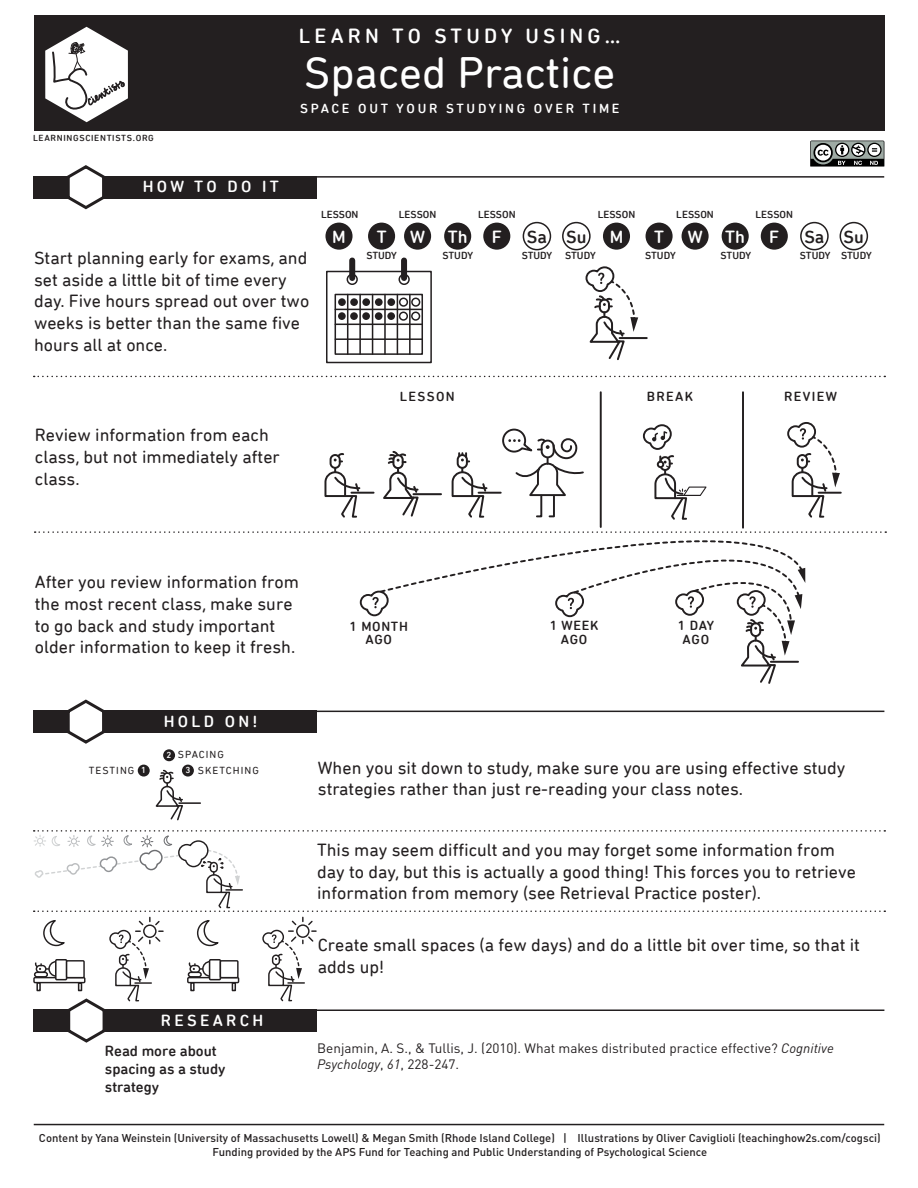
<style>
.page{position:relative;width:918px;height:1188px;background:#fff}
.page>*{position:absolute;margin:0;border:0;box-sizing:border-box;transform-origin:0 0}
.t1{font:45px "DIN Next Rounded LT Pro";color:#fff}
.t2{font:500 21px "DIN Next Rounded LT Pro";letter-spacing:.2em;color:#fff}
.t3{font:18px/21.6px "DIN Next Rounded LT Pro";color:#231f20}
.t4{font:500 18px "DIN Next Rounded LT Pro";color:#fff}
.t5{font:500 18px "DIN Next Rounded LT Pro";color:#231f20}
.t6{font:500 16.5px "DIN Next Rounded LT Pro";letter-spacing:.2em;color:#fff}
.t7{font:500 15px/18px "DIN Next Rounded LT Pro";color:#231f20}
.t8{font:13.5px/16.2px "DINOT";color:#231f20}
.t9{font:500 13.5px/13.5px "DIN Next Rounded LT Pro";letter-spacing:.05em;color:#231f20;text-align:center}
.t10{font:500 13.5px "DIN Next Rounded LT Pro";letter-spacing:.2em;color:#fff}
.t11{font:500 11.25px/13.5px "DINOT";color:#231f20;text-align:center}
.t12{font:500 10.5px "DIN Next Rounded LT Pro";color:#231f20}
.t13{font:10.5px "DIN Next Rounded LT Pro";letter-spacing:.1em;color:#231f20}
.t14{font:500 9px "DIN Next Rounded LT Pro";letter-spacing:.075em;color:#231f20}
.t15{font:500 9px "DIN Next Rounded LT Pro";color:#fff}
.s1{font-style:italic}
</style>
<div class="page">
<div style="left:34px;top:15px;width:850px;height:115px;background:#231f20"></div>
<div style="left:33px;top:977px;width:52px;height:6px;border:1px solid #231f20"></div>
<div style="left:34px;top:176px;width:283px;height:22px;background:#231f20"></div>
<hr style="left:34px;top:1124px;width:850px;height:1px;background:#231f20">
<svg style="left:64px;top:165px;width:43px;height:45px"></svg>
<div style="left:34px;top:711px;width:283px;height:22px;background:#231f20"></div>
<svg style="left:64px;top:699px;width:43px;height:45px"></svg>
<svg style="left:45px;top:27px;width:83px;height:95px"></svg>
<div style="left:138px;top:765px;width:12px;height:12px;background:#231f20;border-radius:50%"></div>
<div style="left:163px;top:749px;width:12px;height:12px;background:#231f20;border-radius:50%"></div>
<div style="left:182px;top:765px;width:12px;height:12px;background:#231f20;border-radius:50%"></div>
<svg style="left:34px;top:376px;width:851px;height:1px"></svg>
<svg style="left:155px;top:769px;width:29px;height:52px"></svg>
<hr style="left:179px;top:802px;width:21px;height:2px;background:#231f20">
<svg style="left:585px;top:266px;width:53px;height:95px"></svg>
<hr style="left:620px;top:337px;width:27px;height:2px;background:#231f20">
<svg style="left:34px;top:830px;width:851px;height:213px"></svg>
<hr style="left:600px;top:392px;width:2px;height:135px;background:#231f20">
<hr style="left:742px;top:392px;width:2px;height:136px;background:#231f20">
<div style="left:325px;top:223px;width:28px;height:27px;background:#231f20;border-radius:50%"></div>
<div style="left:368px;top:223px;width:27px;height:27px;background:#231f20;border-radius:50%"></div>
<div style="left:404px;top:223px;width:27px;height:27px;background:#231f20;border-radius:50%"></div>
<div style="left:444px;top:223px;width:27px;height:27px;background:#231f20;border-radius:50%"></div>
<div style="left:483px;top:223px;width:27px;height:27px;background:#231f20;border-radius:50%"></div>
<div style="left:523px;top:222px;width:28px;height:28px;border:2px solid #231f20;border-radius:50%"></div>
<div style="left:562px;top:222px;width:29px;height:28px;border:2px solid #231f20;border-radius:50%"></div>
<div style="left:603px;top:223px;width:27px;height:27px;background:#231f20;border-radius:50%"></div>
<div style="left:646px;top:223px;width:27px;height:27px;background:#231f20;border-radius:50%"></div>
<div style="left:682px;top:223px;width:27px;height:27px;background:#231f20;border-radius:50%"></div>
<div style="left:722px;top:223px;width:27px;height:27px;background:#231f20;border-radius:50%"></div>
<div style="left:761px;top:223px;width:27px;height:27px;background:#231f20;border-radius:50%"></div>
<div style="left:800px;top:222px;width:29px;height:28px;border:2px solid #231f20;border-radius:50%"></div>
<div style="left:840px;top:222px;width:28px;height:28px;border:2px solid #231f20;border-radius:50%"></div>
<div style="left:326px;top:271px;width:106px;height:92px;border:2px solid #231f20"></div>
<div style="left:335px;top:294px;width:88px;height:61px;border:2px solid #231f20"></div>
<hr style="left:335px;top:338px;width:87px;height:2px;background:#231f20">
<hr style="left:335px;top:324px;width:87px;height:1px;background:#231f20">
<hr style="left:335px;top:309px;width:87px;height:1px;background:#231f20">
<hr style="left:409px;top:294px;width:2px;height:60px;background:#231f20">
<hr style="left:397px;top:294px;width:1px;height:60px;background:#231f20">
<hr style="left:384px;top:294px;width:2px;height:60px;background:#231f20">
<hr style="left:372px;top:294px;width:1px;height:60px;background:#231f20">
<hr style="left:359px;top:294px;width:2px;height:60px;background:#231f20">
<hr style="left:347px;top:294px;width:1px;height:60px;background:#231f20">
<div style="left:338px;top:298px;width:8px;height:8px;background:#231f20;border-radius:50%"></div>
<div style="left:350px;top:298px;width:8px;height:8px;background:#231f20;border-radius:50%"></div>
<div style="left:362px;top:298px;width:8px;height:8px;background:#231f20;border-radius:50%"></div>
<div style="left:375px;top:298px;width:8px;height:8px;background:#231f20;border-radius:50%"></div>
<div style="left:387px;top:298px;width:8px;height:8px;background:#231f20;border-radius:50%"></div>
<div style="left:399px;top:298px;width:9px;height:9px;border:2px solid #231f20;border-radius:50%"></div>
<div style="left:411px;top:298px;width:9px;height:9px;border:2px solid #231f20;border-radius:50%"></div>
<div style="left:338px;top:312px;width:8px;height:8px;background:#231f20;border-radius:50%"></div>
<div style="left:350px;top:312px;width:8px;height:8px;background:#231f20;border-radius:50%"></div>
<div style="left:362px;top:312px;width:8px;height:8px;background:#231f20;border-radius:50%"></div>
<div style="left:375px;top:312px;width:8px;height:8px;background:#231f20;border-radius:50%"></div>
<div style="left:387px;top:312px;width:8px;height:8px;background:#231f20;border-radius:50%"></div>
<div style="left:399px;top:312px;width:9px;height:9px;border:2px solid #231f20;border-radius:50%"></div>
<div style="left:411px;top:312px;width:9px;height:9px;border:2px solid #231f20;border-radius:50%"></div>
<svg style="left:347px;top:275px;width:10px;height:9px"></svg>
<div style="left:347px;top:274px;width:11px;height:11px;border:2px solid #231f20;border-radius:50%"></div>
<svg style="left:399px;top:275px;width:10px;height:9px"></svg>
<div style="left:399px;top:274px;width:11px;height:11px;border:2px solid #231f20;border-radius:50%"></div>
<div style="left:349px;top:260px;width:6px;height:18px;background:#231f20"></div>
<div style="left:401px;top:260px;width:6px;height:18px;background:#231f20"></div>
<svg style="left:35px;top:421px;width:851px;height:263px"></svg>
<hr style="left:317px;top:176px;width:567px;height:2px;background:#231f20">
<hr style="left:317px;top:711px;width:567px;height:1px;background:#231f20">
<hr style="left:317px;top:1010px;width:567px;height:1px;background:#231f20">
<svg style="left:810px;top:141px;width:74px;height:26px"></svg>
<p class="t2" style="left:299px;top:23px;width:323px">LEARN TO STUDY USING…</p>
<h1 class="t1" style="left:304px;top:47px;width:313px">Spaced Practice</h1>
<p class="t14" style="left:33px;top:133px;width:122px">LEARNINGSCIENTISTS.ORG</p>
<p class="t6" style="left:143px;top:177px;width:138px">HOW TO DO IT</p>
<p class="t10" style="left:300px;top:101px;width:321px">SPACE OUT YOUR STUDYING OVER TIME</p>
<p class="t3" style="left:34px;top:247px;width:277px">Start planning early for exams, and set aside a little bit of time every day. Five hours spread out over two weeks is better than the same five hours all at once.</p>
<p class="t12" style="left:321px;top:209px;width:39px">LESSON</p>
<p class="t12" style="left:399px;top:209px;width:39px">LESSON</p>
<p class="t12" style="left:478px;top:209px;width:39px">LESSON</p>
<p class="t12" style="left:366px;top:249px;width:32px">STUDY</p>
<p class="t12" style="left:442px;top:249px;width:32px">STUDY</p>
<p class="t12" style="left:522px;top:249px;width:76px">STUDY STUDY</p>
<p class="t12" style="left:645px;top:249px;width:32px">STUDY</p>
<p class="t12" style="left:721px;top:249px;width:32px">STUDY</p>
<p class="t12" style="left:800px;top:249px;width:73px">STUDY STUDY</p>
<p class="t12" style="left:598px;top:209px;width:39px">LESSON</p>
<p class="t12" style="left:676px;top:209px;width:39px">LESSON</p>
<p class="t12" style="left:756px;top:209px;width:39px">LESSON</p>
<p class="t4" style="left:332px;top:226px;width:15px">M</p>
<p class="t4" style="left:377px;top:226px;width:11px">T</p>
<p class="t4" style="left:410px;top:226px;width:16px">W</p>
<p class="t4" style="left:448px;top:226px;width:21px">Th</p>
<p class="t4" style="left:492px;top:226px;width:12px">F</p>
<p class="t5" style="left:527px;top:226px;width:61px">Sa Su</p>
<p class="t4" style="left:610px;top:226px;width:15px">M</p>
<p class="t4" style="left:654px;top:226px;width:11px">T</p>
<p class="t4" style="left:688px;top:226px;width:16px">W</p>
<p class="t4" style="left:725px;top:226px;width:21px">Th</p>
<p class="t4" style="left:769px;top:226px;width:12px">F</p>
<p class="t5" style="left:804px;top:226px;width:61px">Sa Su</p>
<p class="t3" style="left:35px;top:424px;width:247px">Review information from each class, but not immediately after class.</p>
<p class="t9" style="left:400px;top:390px;width:56px">LESSON</p>
<p class="t9" style="left:647px;top:390px;width:48px">BREAK</p>
<p class="t9" style="left:784px;top:390px;width:54px">REVIEW</p>
<p class="t3" style="left:35px;top:571px;width:266px">After you review information from the most recent class, make sure to go back and study important older information to keep it fresh.</p>
<p class="t9" style="left:349px;top:619px;width:60px">1 MONTH<br>AGO</p>
<p class="t9" style="left:550px;top:619px;width:50px">1 WEEK<br>AGO</p>
<p class="t9" style="left:678px;top:619px;width:38px">1 DAY<br>AGO</p>
<p class="t6" style="left:164px;top:712px;width:95px">HOLD ON!</p>
<p class="t13" style="left:178px;top:748px;width:48px">SPACING</p>
<p class="t15" style="left:167px;top:750px;width:6px">2</p>
<p class="t15" style="left:185px;top:765px;width:6px">3</p>
<p class="t13" style="left:89px;top:765px;width:47px">TESTING</p>
<p class="t13" style="left:198px;top:765px;width:63px">SKETCHING</p>
<p class="t15" style="left:141px;top:765px;width:6px">1</p>
<p class="t6" style="left:161px;top:1011px;width:104px">RESEARCH</p>
<p class="t7" style="left:105px;top:1042px;width:122px">Read more about spacing as a study strategy</p>
<p class="t3" style="left:318px;top:756px;width:529px">When you sit down to study, make sure you are using effective study strategies rather than just re-reading your class notes.</p>
<p class="t3" style="left:317px;top:839px;width:540px">This may seem difficult and you may forget some information from day to day, but this is actually a good thing! This forces you to retrieve information from memory (see Retrieval Practice poster).</p>
<p class="t3" style="left:318px;top:934px;width:544px">Create small spaces (a few days) and do a little bit over time, so that it adds up!</p>
<p class="t8" style="left:317px;top:1040px;width:518px">Benjamin, A. S., &amp; Tullis, J. (2010). What makes distributed practice effective? <span class="s1">Cognitive<br>Psychology</span>, <span class="s1">61</span>, 228-247.</p>
<p class="t11" style="left:39px;top:1131px;width:843px">Content by Yana Weinstein (University of Massachusetts Lowell) &amp; Megan Smith (Rhode Island College) | Illustrations by Oliver Caviglioli (teachinghow2s.com/cogsci)<br>Funding provided by the APS Fund for Teaching and Public Understanding of Psychological Science</p>
</div>
